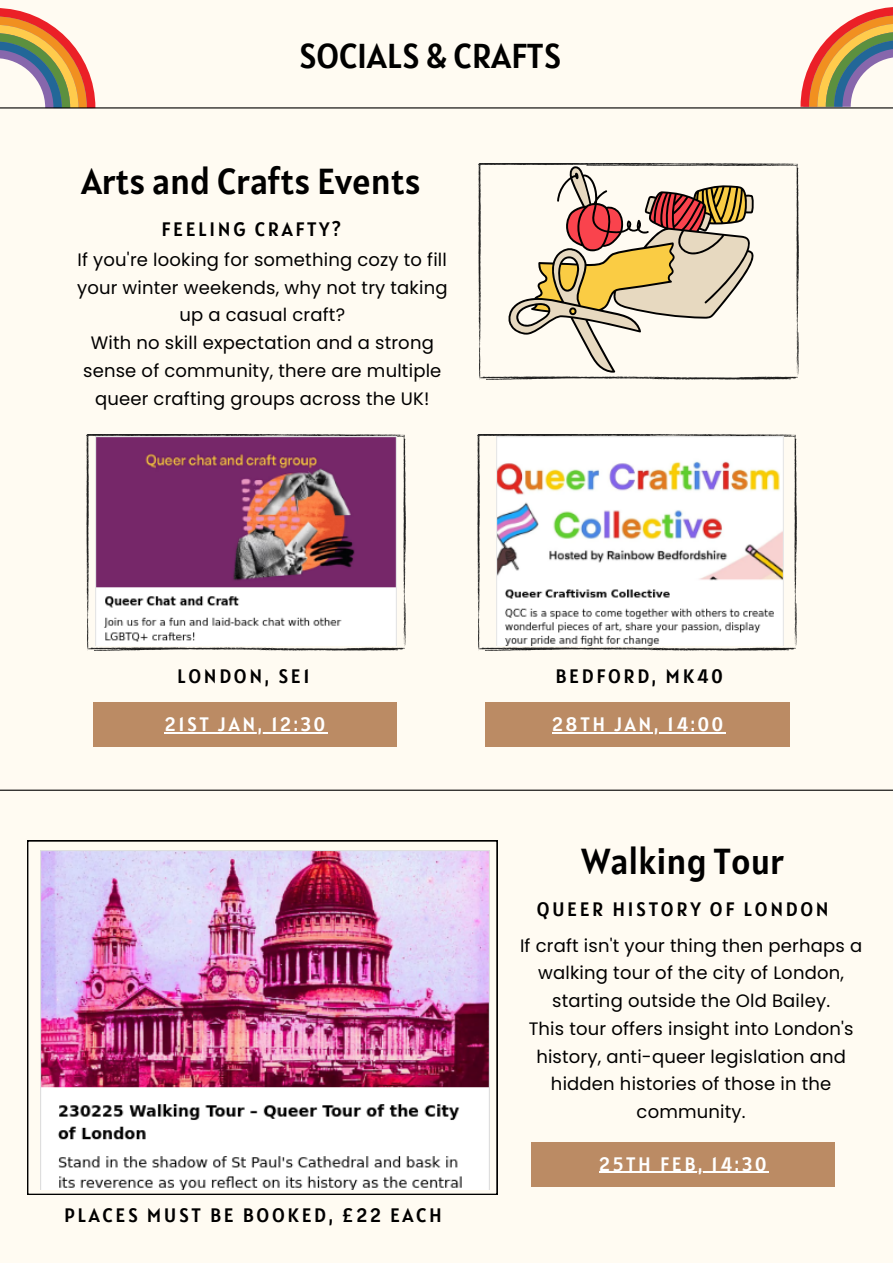
<style>
.page{position:relative;width:893px;height:1264px;background:#fff}
.page>*{position:absolute;margin:0;border:0;box-sizing:border-box;transform-origin:0 0}
.t1{font:36px "Alatsi";color:#000}
.t2{font:34.35px "Alatsi";color:#000}
.t3{font:19.35px "Alatsi";letter-spacing:.14em;color:#000}
.t4{font:19.35px "Alatsi";letter-spacing:.14em;color:#fff}
.t5{font:18px/27.8px "Poppins";letter-spacing:.01em;color:#000;text-align:center}
</style>
<div class="page">
<div style="left:0;top:0;width:892px;height:1262px;background:#fffbf2"></div>
<div style="left:93px;top:702px;width:304px;height:44px;background:#bb8b64"></div>
<img style="left:479px;top:163px;width:319px;height:216px">
<img style="left:86px;top:434px;width:319px;height:216px">
<img style="left:95px;top:437px;width:302px;height:209px">
<img style="left:477px;top:434px;width:319px;height:216px">
<img style="left:497px;top:437px;width:286px;height:209px">
<div style="left:485px;top:702px;width:304px;height:44px;background:#bb8b64"></div>
<svg style="left:507px;top:163px;width:259px;height:209px"></svg>
<svg style="left:507px;top:166px;width:250px;height:206px"></svg>
<svg style="left:27px;top:840px;width:470px;height:354px"></svg>
<img style="left:40px;top:850px;width:449px;height:339px">
<div style="left:531px;top:1142px;width:303px;height:44px;background:#bb8b64"></div>
<hr style="left:165px;top:732px;width:163px;height:1px;background:#fff">
<hr style="left:552px;top:732px;width:173px;height:1px;background:#fff">
<hr style="left:599px;top:1171px;width:170px;height:1px;background:#fff">
<svg style="left:0;top:8px;width:95px;height:99px"></svg>
<svg style="left:800px;top:7px;width:92px;height:100px"></svg>
<hr style="left:0;top:107px;width:892px;height:1px;background:#000">
<hr style="left:0;top:789px;width:892px;height:1px;background:#000">
<h2 class="t2" style="left:299px;top:34px;width:263px">SOCIALS &amp; CRAFTS</h2>
<h1 class="t1" style="left:81px;top:158px;width:341px">Arts and Crafts Events</h1>
<p class="t3" style="left:161px;top:216px;width:181px">FEELING CRAFTY?</p>
<p class="t5" style="left:77px;top:245px;width:372px">If you're looking for something cozy to fill your winter weekends, why not try taking up a casual craft?<br>With no skill expectation and a strong sense of community, there are multiple queer crafting groups across the UK!</p>
<p class="t3" style="left:177px;top:663px;width:134px">LONDON, SE1</p>
<p class="t3" style="left:555px;top:663px;width:169px">BEDFORD, MK40</p>
<p class="t4" style="left:165px;top:711px;width:162px">21ST JAN, 12:30</p>
<p class="t3" style="left:64px;top:1202px;width:379px">PLACES MUST BE BOOKED, £22 EACH</p>
<p class="t4" style="left:552px;top:711px;width:172px">28TH JAN, 14:00</p>
<h1 class="t1" style="left:581px;top:838px;width:204px">Walking Tour</h1>
<p class="t3" style="left:537px;top:896px;width:293px">QUEER HISTORY OF LONDON</p>
<p class="t5" style="left:520px;top:931px;width:344px">If craft isn't your thing then perhaps a walking tour of the city of London, starting outside the Old Bailey.<br>This tour offers insight into London's history, anti-queer legislation and hidden histories of those in the community.</p>
<p class="t4" style="left:599px;top:1151px;width:169px">25TH FEB, 14:30</p>
</div>
